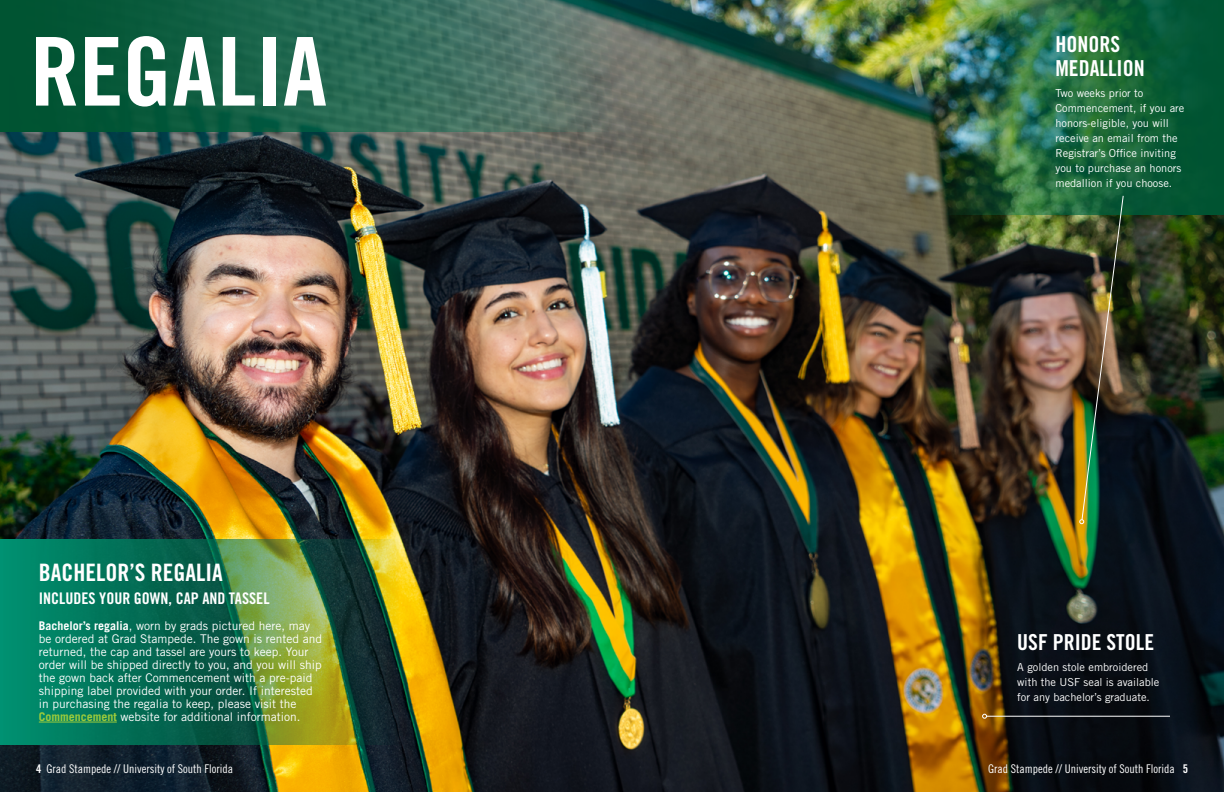
<style>
.page{position:relative;width:1224px;height:792px;background:#fff}
.page>*{position:absolute;margin:0;border:0;box-sizing:border-box;transform-origin:0 0}
.t1{font:95px "Trade Gothic LT Std Bd Cn 20";letter-spacing:-.005em;color:#fff;scale:1.05 1}
.t2{font:24px "Trade Gothic LT Std Bd Cn 20";color:#fff}
.t3{font:22px/24px "Trade Gothic LT Std Bd Cn 20";color:#fff}
.t4{font:16px "Trade Gothic LT Std Bd Cn 20";color:#fff}
.t5{font:12px/13px "Trade Gothic LT Std";color:#fff}
.t6{font:12px "Trade Gothic LT Std Cn 18";color:#fff}
.t7{font:11px/15px "Trade Gothic LT Std";color:#fff}
.s1{font-weight:700}
.s2{font-weight:700;color:#9ccb3b}
.s3{font-family:"Trade Gothic LT Std Bd Cn 20"}
</style>
<div class="page">
<img style="left:0;top:0;width:1224px;height:792px">
<img style="left:943px;top:0;width:281px;height:215px">
<svg style="left:0;top:540px;width:399px;height:205px"></svg>
<svg style="left:0;top:0;width:612px;height:131px"></svg>
<hr style="left:987px;top:716px;width:183px;height:1px;background:#fff">
<svg style="left:982px;top:714px;width:5px;height:5px"></svg>
<img style="left:1079px;top:195px;width:45px;height:329px">
<hr style="left:39px;top:722px;width:78px;height:1px;background:#9ccb3b">
<h1 class="t1" style="left:30px;top:14px;width:285px">REGALIA</h1>
<h2 class="t2" style="left:39px;top:558px;width:185px">BACHELOR’S REGALIA</h2>
<h3 class="t4" style="left:39px;top:588px;width:232px">INCLUDES YOUR GOWN, CAP AND TASSEL</h3>
<p class="t5" style="left:39px;top:619px;width:285px"><span class="s1">Bachelor’s regalia</span>, worn by grads pictured here, may be ordered at Grad Stampede. The gown is rented and returned, the cap and tassel are yours to keep. Your order will be shipped directly to you, and you will ship the gown back after Commencement with a pre-paid shipping label provided with your order. If interested in purchasing the regalia to keep, please visit the <span class="s2">Commencement</span> website for additional information.</p>
<h3 class="t3" style="left:1056px;top:32px;width:91px">HONORS<br>MEDALLION</h3>
<p class="t7" style="left:1056px;top:86px;width:130px">Two weeks prior to<br>Commencement, if you are honors-eligible, you will receive an email from the<br>Registrar’s Office inviting you to purchase an honors medallion if you choose.</p>
<h3 class="t3" style="left:1017px;top:630px;width:138px">USF PRIDE STOLE</h3>
<p class="t7" style="left:1017px;top:659px;width:144px">A golden stole embroidered with the USF seal is available for any bachelor’s graduate.</p>
<p class="t6" style="left:36px;top:762px;width:199px"><span class="s3">4</span> Grad Stampede // University of South Florida</p>
<p class="t6" style="left:988px;top:762px;width:201px">Grad Stampede // University of South Florida <span class="s3">5</span></p>
</div>
